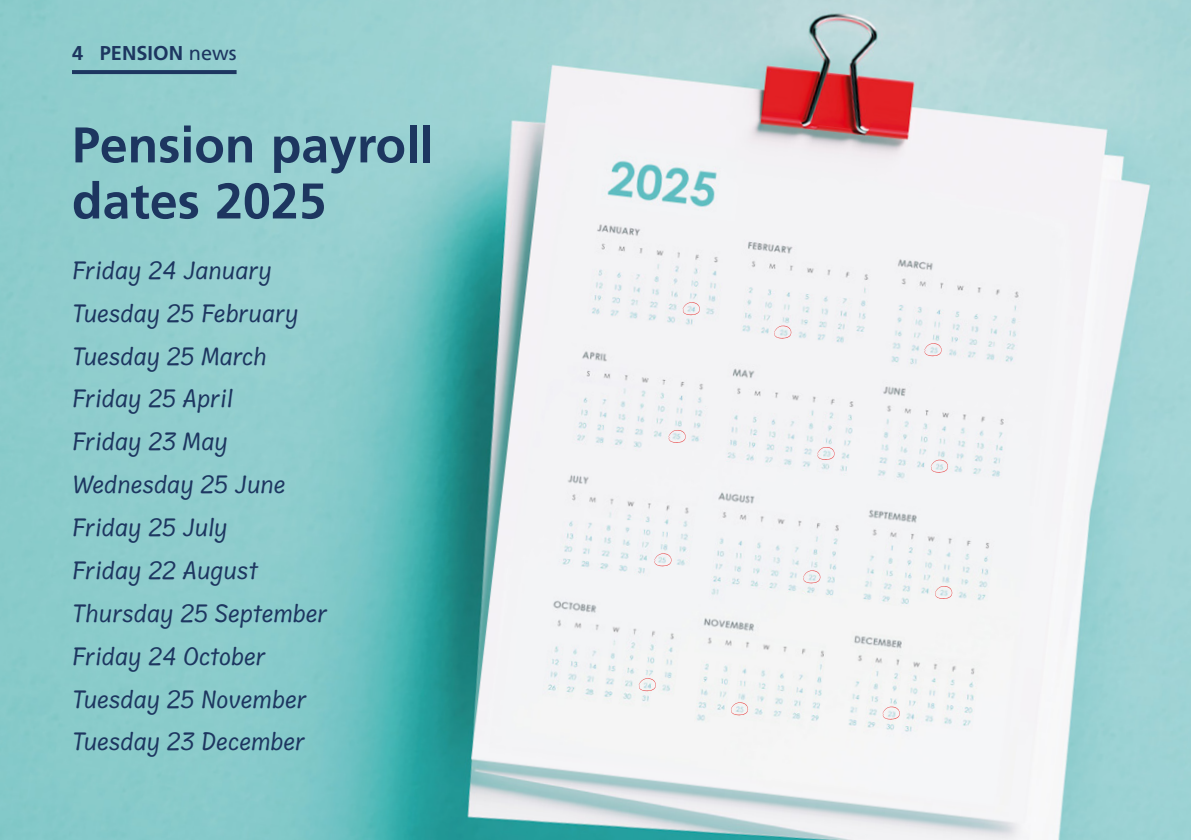
<style>
.page{position:relative;width:1191px;height:840px;background:#fff}
.page>*{position:absolute;margin:0;border:0;box-sizing:border-box;transform-origin:0 0}
.t1{font:700 50px/56px "Frutiger";color:#1d3660}
.t2{font:22px/42.8px "Annai MN";color:#1d3660}
.t3{font:700 20px "Frutiger";color:#1d3660}
.s1{font-weight:400}
</style>
<div class="page">
<img style="left:0;top:0;width:1191px;height:839px">
<hr style="left:72px;top:70px;width:164px;height:4px;background:#1d3660">
<svg style="left:682px;top:301px;width:18px;height:14px"></svg>
<svg style="left:668px;top:429px;width:18px;height:13px"></svg>
<svg style="left:654px;top:552px;width:17px;height:14px"></svg>
<svg style="left:638px;top:677px;width:18px;height:14px"></svg>
<svg style="left:731px;top:701px;width:17px;height:14px"></svg>
<svg style="left:882px;top:705px;width:18px;height:14px"></svg>
<svg style="left:803px;top:569px;width:17px;height:14px"></svg>
<svg style="left:935px;top:585px;width:17px;height:13px"></svg>
<svg style="left:817px;top:446px;width:17px;height:13px"></svg>
<svg style="left:930px;top:459px;width:18px;height:13px"></svg>
<svg style="left:774px;top:325px;width:17px;height:13px"></svg>
<svg style="left:924px;top:342px;width:17px;height:14px"></svg>
<p class="t3" style="left:72px;top:41px;width:166px">4 PENSION <span class="s1">news</span></p>
<h1 class="t1" style="left:72px;top:116px;width:363px">Pension payroll dates 2025</h1>
<p class="t2" style="left:72px;top:249px;width:257px">Friday 24 January<br>Tuesday 25 February<br>Tuesday 25 March<br>Friday 25 April<br>Friday 23 May<br>Wednesday 25 June<br>Friday 25 July<br>Friday 22 August<br>Thursday 25 September<br>Friday 24 October<br>Tuesday 25 November<br>Tuesday 23 December</p>
</div>
